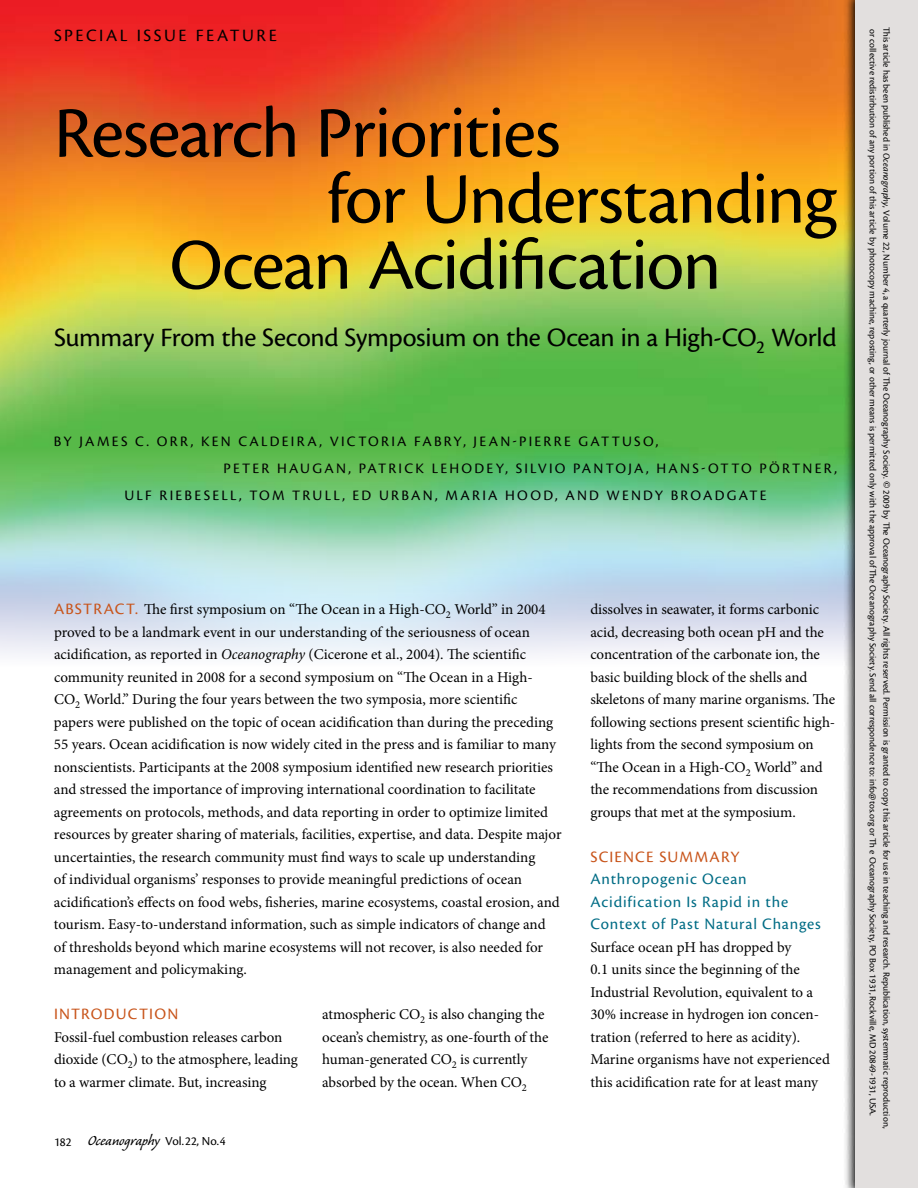
<style>
.page{position:relative;width:918px;height:1188px;background:#fff}
.page>*{position:absolute;margin:0;border:0;box-sizing:border-box;transform-origin:0 0}
.t1{font:75px "Cronos Pro";letter-spacing:-.02em;color:#000}
.t2{font:27.6px "Cronos Pro";letter-spacing:-.01em;color:#000}
.t3{font:18px "Cronos Pro";letter-spacing:.14em;color:#000}
.t4{font:16.5px/22.5px "Cronos Pro";letter-spacing:.05em;color:#006c85}
.t5{font:16.5px "Cronos Pro";letter-spacing:.075em;color:#c8541a}
.t6{font:15px/22.5px "Minion Pro";letter-spacing:-.005em;color:#000}
.t7{font:15px "Cronos Pro";letter-spacing:.15em;color:#000}
.t8{font:12.75px "Cronos Pro";color:#000}
.t9{font:9.75px/13.5px "Cronos Pro";color:#000}
.s1{font-family:"Cronos Pro";font-size:16.5px;color:#c8541a}
.s2{font-style:italic}
.s3{font-family:"Caliban";font-size:18px}
.s4{font-family:"Minion Pro";font-weight:600;font-size:10.5px}
</style>
<div class="page">
<img style="left:0;top:0;width:842px;height:124px">
<svg style="left:0;top:124px;width:842px;height:532px;background:#afc471"></svg>
<img style="left:842px;top:0;width:13px;height:1188px">
<div style="left:855px;top:0;width:63px;height:1188px;background:#e2dfde"></div>
<p class="t3" style="left:54px;top:25px;width:224px">SPECIAL ISSUE FEATURE</p>
<h1 class="t1" style="left:54px;top:90px;width:508px">RESEARCH PRIORITIES</h1>
<h1 class="t1" style="left:327px;top:156px;width:512px">FOR UNDERSTANDING</h1>
<h1 class="t1" style="left:169px;top:222px;width:553px">OCEAN ACIDIFICATION</h1>
<h2 class="t2" style="left:54px;top:322px;width:784px">SUMMARY FROM THE SECOND SYMPOSIUM ON THE OCEAN IN A HIGH-CO<sub>2</sub> WORLD</h2>
<p class="t7" style="left:54px;top:433px;width:606px">BY JAMES C. ORR, KEN CALDEIRA, VICTO RIA FABRY, JEAN-PIERRE GATTUSO ,</p>
<p class="t7" style="left:224px;top:460px;width:615px">PETER HAUGAN , PATRICK LEHO DEY, SILV IO PANTOJA, HANS -OTTO PÖRTNER,</p>
<p class="t7" style="left:124px;top:487px;width:644px">ULF RIEBESELL, TO M TRULL, ED URBAN , MARIA HOO D, AND WENDY BROADGATE</p>
<p class="t6" style="left:54px;top:598px;width:509px"><span class="s1">ABS TRACT.</span> The first symposium on “The Ocean in a High-CO<sub>2</sub> World” in 2004 proved to be a landmark event in our understanding of the seriousness of ocean acidification, as reported in <span class="s2">Oceanography</span> (Cicerone et al., 2004). The scientific community reunited in 2008 for a second symposium on “The Ocean in a High-CO<sub>2</sub> World.” During the four years between the two symposia, more scientific<br>papers were published on the topic of ocean acidification than during the preceding 55 years. Ocean acidification is now widely cited in the press and is familiar to many nonscientists. Participants at the 2008 symposium identified new research priorities and stressed the importance of improving international coordination to facilitate agreements on protocols, methods, and data reporting in order to optimize limited resources by greater sharing of materials, facilities, expertise, and data. Despite major uncertainties, the research community must find ways to scale up understanding<br>of individual organisms’ responses to provide meaningful predictions of ocean acidification’s effects on food webs, fisheries, marine ecosystems, coastal erosion, and tourism. Easy-to-understand information, such as simple indicators of change and<br>of thresholds beyond which marine ecosystems will not recover, is also needed for management and policymaking.</p>
<p class="t5" style="left:54px;top:1005px;width:113px">INTRODUCTION</p>
<p class="t6" style="left:54px;top:1026px;width:245px">Fossil-fuel combustion releases carbon dioxide (CO<sub>2</sub>) to the atmosphere, leading to a warmer climate. But, increasing</p>
<p class="t8" style="left:54px;top:1134px;width:173px">182 <span class="s3">Oceanography</span> VOL.22, NO.4</p>
<p class="t6" style="left:322px;top:1003px;width:228px">atmospheric CO<sub>2</sub> is also changing the ocean’s chemistry, as one-fourth of the human-generated CO<sub>2</sub> is currently absorbed by the ocean. When CO<sub>2</sub></p>
<p class="t6" style="left:590px;top:598px;width:246px">dissolves in seawater, it forms carbonic acid, decreasing both ocean pH and the concentration of the carbonate ion, the basic building block of the shells and skeletons of many marine organisms. The following sections present scientific high&shy;lights from the second symposium on “The Ocean in a High-CO<sub>2</sub> World” and the recommendations from discussion groups that met at the symposium.</p>
<p class="t5" style="left:590px;top:847px;width:151px">SCIENCE SUMMARY</p>
<p class="t4" style="left:590px;top:868px;width:232px">ANTHROPOGENIC OCEAN<br>ACIDIFICATION IS RAPID IN THE<br>CONTEXT OF PAST NATURAL CHANGES</p>
<p class="t6" style="left:590px;top:936px;width:241px">Surface ocean pH has dropped by<br>0.1 units since the beginning of the Industrial Revolution, equivalent to a 30% increase in hydrogen ion concen&shy;tration (referred to here as acidity).<br>Marine organisms have not experienced this acidification rate for at least many</p>
<p class="t9" style="left:893px;top:27px;width:1103px;rotate:90deg">THIS ARTICLE HAS BEEN PUBLISHED IN <span class="s2">Oceanography</span>, VOLUME 22, NUMBER 4, A QUARTERLY JOURNAL OF THE OCEANOGRAPHY SOCIETY. <span class="s4">©</span> 2009 BY THE OCEANOGRAPHY SOCIETY. ALL RIGHTS RESERVED. PERMISSION IS GRANTED TO COPY THIS ARTICLE FOR USE IN TEACHING AND RESEARCH. REPUBLICATION, SYSTEMMATIC REPRODUCTION,<br>OR COLLECTIVE REDISTIRBUTION OF ANY PORTION OF THIS ARTICLE BY PHOTOCOPY MACHINE, REPOSTING, OR OTHER MEANS IS PERMITTED ONLY WITH THE APPROVAL OF THE OCEANOGRAPHY SOCIETY. SEND ALL CORRESPONDENCE TO: INFO@TOS.ORG OR TH E OCEANOGRAPHY SOCIETY, PO BOX 1931, ROCKVILLE, MD 20849-1931, USA.</p>
</div>
